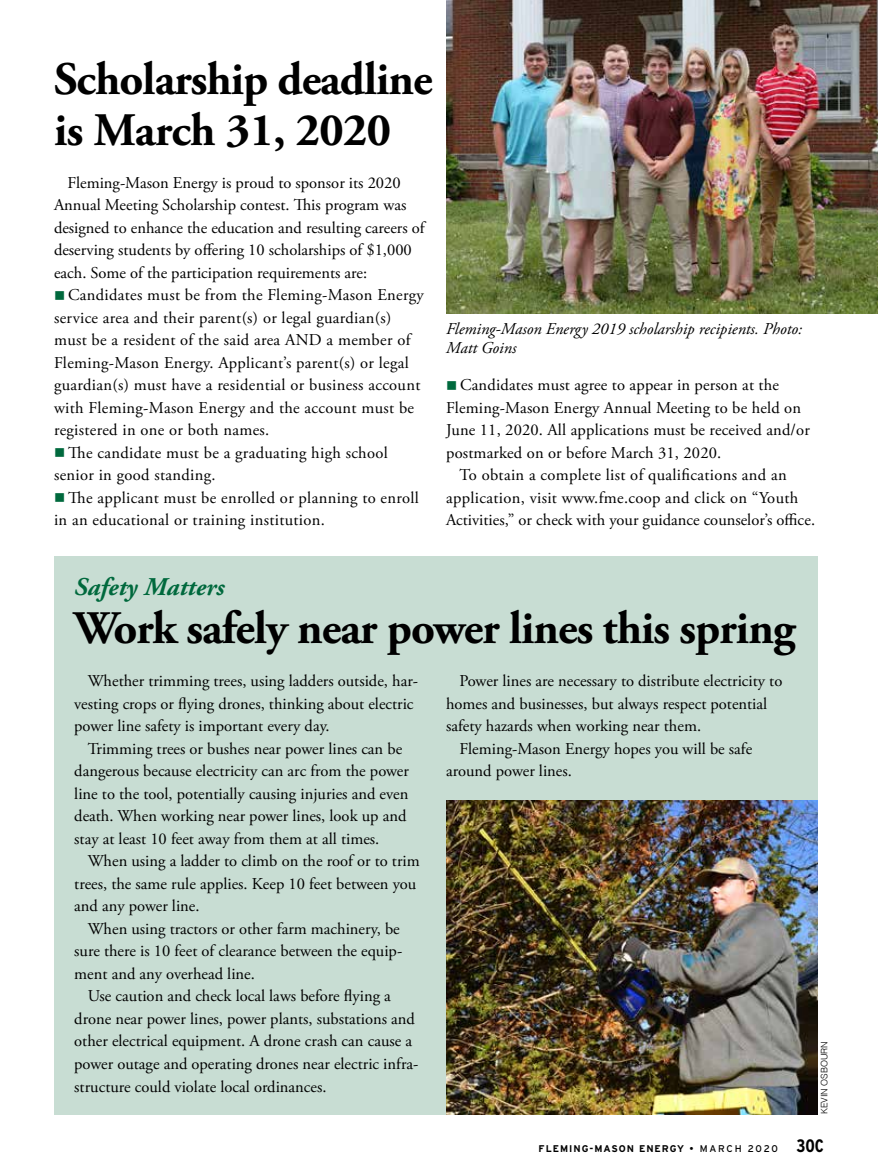
<style>
.page{position:relative;width:878px;height:1175px;background:#fff}
.page>*{position:absolute;margin:0;border:0;box-sizing:border-box;transform-origin:0 0}
.t1{font:700 46.5px/51px "Adobe Garamond Pro";letter-spacing:-.02em;color:#000}
.t2{font:italic 700 25.5px "Adobe Garamond Pro";color:#00693d}
.t3{font:16.5px/22.5px "Adobe Garamond Pro";color:#000}
.t4{font:16.5px/22.5px "Adobe Garamond Pro";letter-spacing:.02em;color:#000}
.t5{font:italic 16.5px/19.5px "Adobe Garamond Pro";color:#000}
.t6{font:700 9.75px "Interstate";letter-spacing:.1em;color:#000}
.t7{font:300 9px "Helvetica";color:#000}
.s1{color:#00693d}
.s2{font-weight:400}
.s3{font-stretch:condensed;font-size:18px}
</style>
<div class="page">
<div style="left:54px;top:556px;width:763px;height:559px;background:#c8ddd3"></div>
<img style="left:446px;top:0;width:432px;height:314px">
<img style="left:446px;top:801px;width:371px;height:313px">
<h1 class="t1" style="left:54px;top:54px;width:380px">Scholarship deadline is March 31, 2020</h1>
<p class="t3" style="left:54px;top:172px;width:372px;text-indent:13px">Fleming-Mason Energy is proud to sponsor its 2020<br>Annual Meeting Scholarship contest. This program was designed to enhance the education and resulting careers of deserving students by offering 10 scholarships of $1,000 each. Some of the participation requirements are:</p>
<p class="t4" style="left:54px;top:284px;width:371px"><span class="s1">■</span> Candidates must be from the Fleming-Mason Energy service area and their parent(s) or legal guardian(s) must be a resident of the said area AND a member of Fleming-Mason Energy. Applicant’s parent(s) or legal guardian(s) must have a residential or business account with Fleming-Mason Energy and the account must be registered in one or both names.</p>
<p class="t3" style="left:54px;top:442px;width:335px"><span class="s1">■</span> The candidate must be a graduating high school senior in good standing.</p>
<p class="t3" style="left:54px;top:487px;width:366px"><span class="s1">■</span> The applicant must be enrolled or planning to enroll in an educational or training institution.</p>
<p class="t5" style="left:446px;top:319px;width:357px">Fleming-Mason Energy 2019 scholarship recipients. Photo:<br>Matt Goins</p>
<p class="t3" style="left:446px;top:374px;width:365px"><span class="s1">■</span> Candidates must agree to appear in person at the Fleming-Mason Energy Annual Meeting to be held on June 11, 2020. All applications must be received and/or postmarked on or before March 31, 2020.</p>
<p class="t4" style="left:446px;top:464px;width:370px;text-indent:13px">To obtain a complete list of qualifications and an application, visit www.fme.coop and click on “Youth<br>Activities,” or check with your guidance counselor’s office.</p>
<h2 class="t2" style="left:74px;top:572px;width:152px">Safety Matters</h2>
<h1 class="t1" style="left:74px;top:604px;width:722px">Work safely near power lines this spring</h1>
<p class="t3" style="left:74px;top:670px;width:345px;text-indent:13px">Whether trimming trees, using ladders outside, har&shy;vesting crops or flying drones, thinking about electric power line safety is important every day.</p>
<p class="t3" style="left:74px;top:738px;width:336px;text-indent:13px">Trimming trees or bushes near power lines can be dangerous because electricity can arc from the power line to the tool, potentially causing injuries and even death. When working near power lines, look up and stay at least 10 feet away from them at all times.</p>
<p class="t3" style="left:74px;top:850px;width:347px;text-indent:13px">When using a ladder to climb on the roof or to trim trees, the same rule applies. Keep 10 feet between you and any power line.</p>
<p class="t3" style="left:74px;top:918px;width:329px;text-indent:13px">When using tractors or other farm machinery, be sure there is 10 feet of clearance between the equip&shy;ment and any overhead line.</p>
<p class="t3" style="left:74px;top:985px;width:345px;text-indent:13px">Use caution and check local laws before flying a drone near power lines, power plants, substations and other electrical equipment. A drone crash can cause a power outage and operating drones near electric infra&shy;structure could violate local ordinances.</p>
<p class="t3" style="left:459px;top:670px;width:324px">Power lines are necessary to distribute electricity to</p>
<p class="t3" style="left:446px;top:693px;width:323px">homes and businesses, but always respect potential</p>
<p class="t3" style="left:446px;top:715px;width:256px">safety hazards when working near them.</p>
<p class="t3" style="left:459px;top:738px;width:294px">Fleming-Mason Energy hopes you will be safe</p>
<p class="t3" style="left:446px;top:760px;width:127px">around power lines.</p>
<p class="t7" style="left:816px;top:1114px;width:75px;rotate:-90deg">KEVIN OSBOURN</p>
<p class="t6" style="left:538px;top:1143px;width:287px">FLEMING-MASON ENERGY <span class="s2">• MARCH 2020</span> <span class="s3">30C</span></p>
</div>
